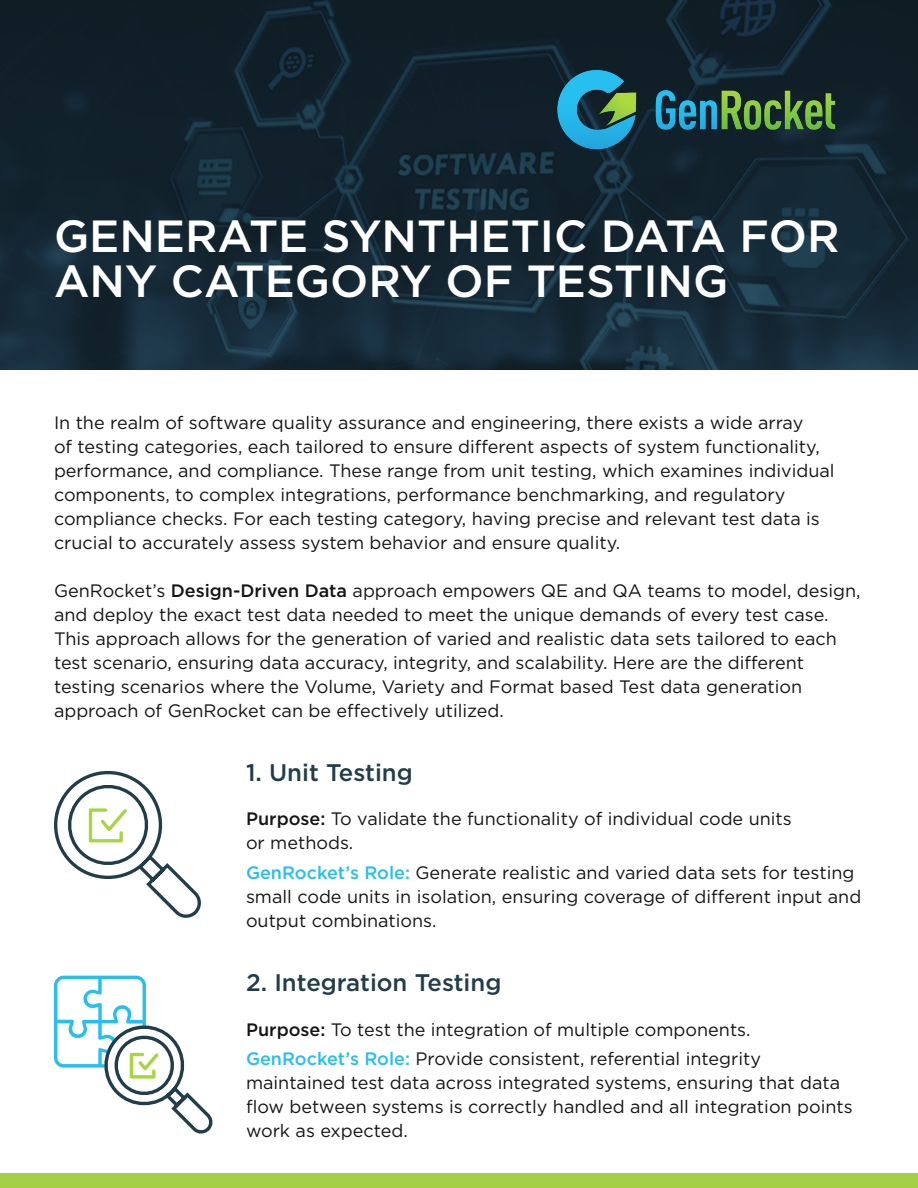
<style>
.page{position:relative;width:918px;height:1188px;background:#fff}
.page>*{position:absolute;margin:0;border:0;box-sizing:border-box;transform-origin:0 0}
.t1{font:500 45px/45px "Gotham";color:#fff}
.t2{font:500 24px "Gotham";color:#213c4b}
.t3{font:18px/24px "Gotham";color:#151515}
.s1{font-weight:500}
.s2{font-weight:500;color:#27bff0}
</style>
<div class="page">
<div style="left:0;top:1173px;width:918px;height:15px;background:#a5cf44"></div>
<img style="left:0;top:0;width:918px;height:369px">
<img style="left:529px;top:54px;width:335px;height:114px">
<svg style="left:54px;top:771px;width:147px;height:147px"></svg>
<svg style="left:54px;top:976px;width:159px;height:158px"></svg>
<h1 class="t1" style="left:54px;top:213px;width:787px">GENERATE SYNTHETIC DATA FOR<br>ANY CATEGORY OF TESTING</h1>
<p class="t3" style="left:54px;top:410px;width:782px">In the realm of software quality assurance and engineering, there exists a wide array<br>of testing categories, each tailored to ensure different aspects of system functionality, performance, and compliance. These range from unit testing, which examines individual components, to complex integrations, performance benchmarking, and regulatory compliance checks. For each testing category, having precise and relevant test data is crucial to accurately assess system behavior and ensure quality.</p>
<p class="t3" style="left:54px;top:578px;width:808px">GenRocket’s <span class="s1">Design-Driven Data</span> approach empowers QE and QA teams to model, design, and deploy the exact test data needed to meet the unique demands of every test case.<br>This approach allows for the generation of varied and realistic data sets tailored to each test scenario, ensuring data accuracy, integrity, and scalability. Here are the different testing scenarios where the Volume, Variety and Format based Test data generation approach of GenRocket can be effectively utilized.</p>
<h2 class="t2" style="left:246px;top:757px;width:168px">1. Unit Testing</h2>
<p class="t3" style="left:246px;top:807px;width:547px"><span class="s1">Purpose:</span> To validate the functionality of individual code units or methods.</p>
<p class="t3" style="left:246px;top:860px;width:617px"><span class="s2">GenRocket’s Role:</span> Generate realistic and varied data sets for testing small code units in isolation, ensuring coverage of different input and output combinations.</p>
<h2 class="t2" style="left:246px;top:967px;width:257px">2. Integration Testing</h2>
<p class="t3" style="left:246px;top:1017px;width:506px"><span class="s1">Purpose:</span> To test the integration of multiple components.</p>
<p class="t3" style="left:246px;top:1046px;width:608px"><span class="s2">GenRocket’s Role:</span> Provide consistent, referential integrity maintained test data across integrated systems, ensuring that data flow between systems is correctly handled and all integration points work as expected.</p>
</div>
